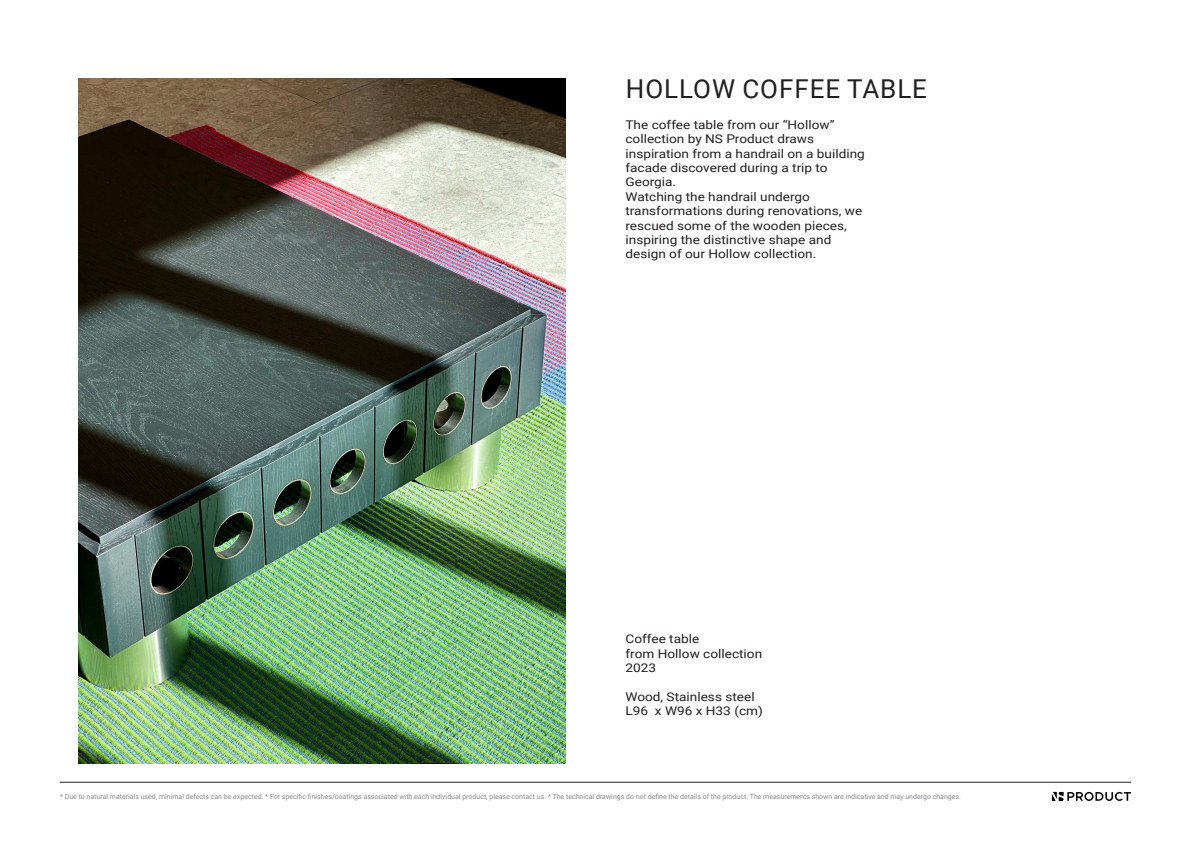
<style>
.page{position:relative;width:1191px;height:842px;background:#fff}
.page>*{position:absolute;margin:0;border:0;box-sizing:border-box;transform-origin:0 0}
.t1{font:26px "Roboto";letter-spacing:.035em;color:#231f20}
.t2{font:12px/14.4px "Roboto";color:#231f20;scale:1.14 1}
.t3{font:7px "Roboto";color:#87898c}
</style>
<div class="page">
<hr style="left:60px;top:782px;width:1071px;height:1px;background:#231f20">
<svg style="left:1051px;top:792px;width:80px;height:9px"></svg>
<img style="left:79px;top:79px;width:486px;height:684px">
<p class="t1" style="left:626px;top:71px;width:303px">HOLLOW COFFEE TABLE</p>
<p class="t2" style="left:625px;top:117px;width:185px">The coffee table from our “Hollow”</p>
<p class="t2" style="left:625px;top:131px;width:167px">collection by NS Product draws</p>
<p class="t2" style="left:625px;top:146px;width:211px">inspiration from a handrail on a building facade discovered during a trip to</p>
<p class="t2" style="left:625px;top:174px;width:46px">Georgia.</p>
<p class="t2" style="left:625px;top:189px;width:163px">Watching the handrail undergo</p>
<p class="t2" style="left:625px;top:203px;width:209px">transformations during renovations, we rescued some of the wooden pieces,</p>
<p class="t2" style="left:625px;top:232px;width:182px">inspiring the distinctive shape and</p>
<p class="t2" style="left:625px;top:246px;width:169px">design of our Hollow collection.</p>
<p class="t2" style="left:625px;top:631px;width:66px">Coffee table</p>
<p class="t2" style="left:625px;top:646px;width:121px">from Hollow collection</p>
<p class="t2" style="left:625px;top:660px;width:28px">2023</p>
<p class="t2" style="left:625px;top:689px;width:115px">Wood, Stainless steel</p>
<p class="t2" style="left:625px;top:703px;width:122px">L96 x W96 x H33 (cm)</p>
<p class="t3" style="left:60px;top:792px;width:902px">* Due to natural materials used, minimal defects can be expected. * For specific finishes/coatings associated with each individual product, please contact us. * The technical drawings do not define the details of the product. The measurements shown are indicative and may undergo changes.</p>
</div>
